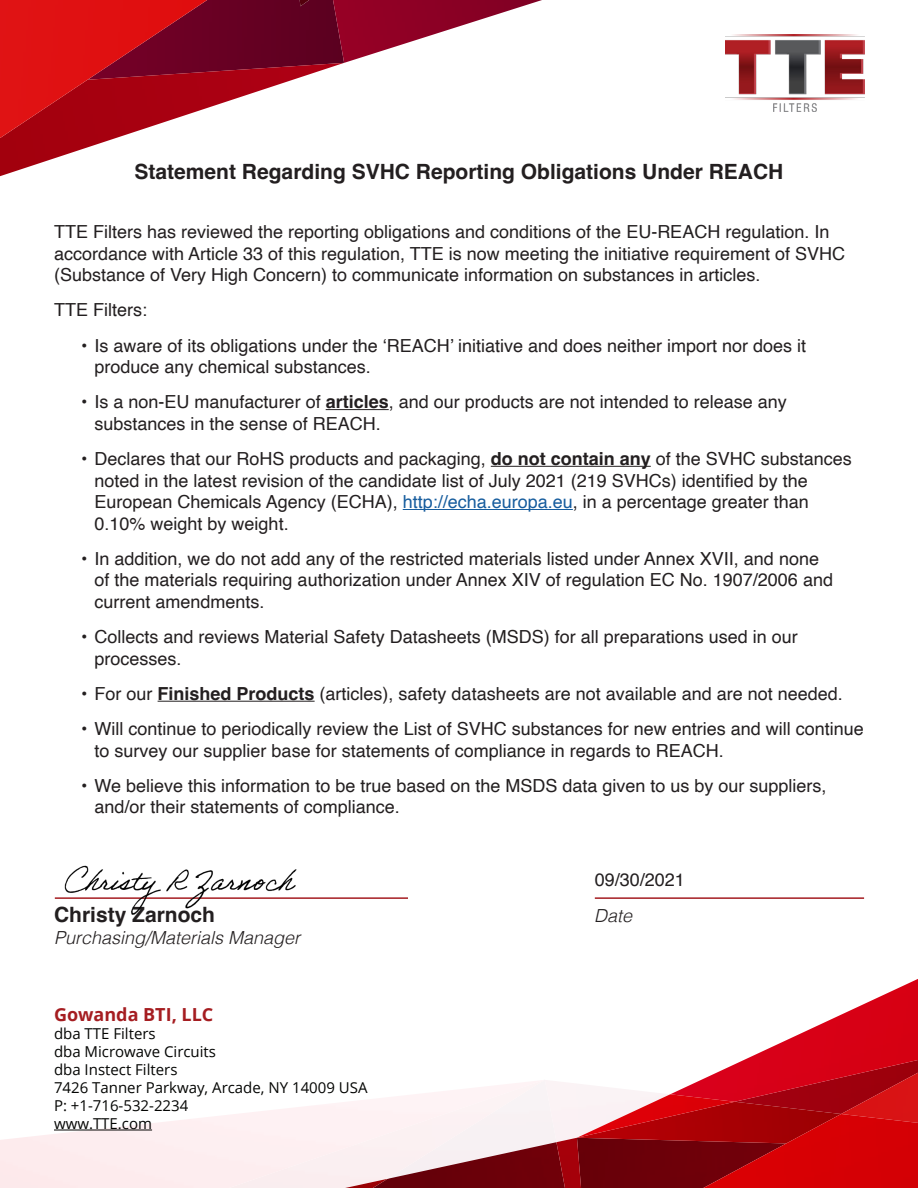
<style>
.page{position:relative;width:918px;height:1188px;background:#fff}
.page>*{position:absolute;margin:0;border:0;box-sizing:border-box;transform-origin:0 0}
.t1{font:700 21px "Helvetica";color:#231f20}
.t2{font:18px/21.6px "Helvetica";color:#231f20}
.t3{font:italic 300 18px "Helvetica";color:#231f20}
.t4{font:700 18px "Open Sans";color:#a51d21}
.t5{font:15px/18px "Open Sans";color:#040503}
.s1{font-weight:700}
.s2{color:#175d9e}
</style>
<div class="page">
<img style="left:726px;top:35px;width:138px;height:77px">
<div style="left:208px;top:0;width:125px;height:63px;background:#630022"></div>
<svg style="left:300px;top:0;width:10px;height:6px"></svg>
<img style="left:0;top:63px;width:344px;height:113px">
<img style="left:333px;top:0;width:209px;height:63px">
<img style="left:0;top:0;width:208px;height:138px">
<img style="left:671px;top:979px;width:247px;height:123px">
<img style="left:841px;top:1072px;width:77px;height:42px">
<img style="left:545px;top:1142px;width:11px;height:46px">
<img style="left:0;top:1080px;width:545px;height:108px">
<div style="left:581px;top:1143px;width:121px;height:45px;background:#6b0009"></div>
<img style="left:581px;top:1102px;width:260px;height:41px">
<img style="left:577px;top:1094px;width:158px;height:44px">
<img style="left:556px;top:1138px;width:25px;height:50px">
<img style="left:702px;top:1114px;width:216px;height:74px">
<hr style="left:54px;top:1130px;width:98px;height:1px;background:#040503">
<hr style="left:326px;top:409px;width:63px;height:1px;background:#231f20">
<hr style="left:491px;top:466px;width:160px;height:1px;background:#231f20">
<hr style="left:403px;top:509px;width:170px;height:1px;background:#175d9e">
<hr style="left:158px;top:701px;width:157px;height:1px;background:#231f20">
<hr style="left:595px;top:897px;width:269px;height:2px;background:#a51d21">
<hr style="left:55px;top:897px;width:353px;height:2px;background:#a51d21">
<img style="left:63px;top:865px;width:236px;height:50px">
<p class="t1" style="left:135px;top:159px;width:650px">Statement Regarding SVHC Reporting Obligations Under REACH</p>
<p class="t2" style="left:54px;top:222px;width:793px">TTE Filters has reviewed the reporting obligations and conditions of the EU-REACH regulation. In accordance with Article 33 of this regulation, TTE is now meeting the initiative requirement of SVHC (Substance of Very High Concern) to communicate information on substances in articles.</p>
<p class="t2" style="left:54px;top:300px;width:95px">TTE Filters:</p>
<p class="t2" style="left:95px;top:335px;width:713px;text-indent:-14px">• Is aware of its obligations under the ‘REACH’ initiative and does neither import nor does it produce any chemical substances.</p>
<p class="t2" style="left:95px;top:392px;width:694px;text-indent:-14px">• Is a non-EU manufacturer of <span class="s1">articles</span>, and our products are not intended to release any substances in the sense of REACH.</p>
<p class="t2" style="left:95px;top:448px;width:759px;text-indent:-14px">• Declares that our RoHS products and packaging, <span class="s1">do not contain any</span> of the SVHC substances noted in the latest revision of the candidate list of July 2021 (219 SVHCs) identified by the European Chemicals Agency (ECHA), <span class="s2">http://echa.europa.eu</span>, in a percentage greater than 0.10% weight by weight.</p>
<p class="t2" style="left:95px;top:548px;width:740px;text-indent:-14px">• In addition, we do not add any of the restricted materials listed under Annex XVII, and none of the materials requiring authorization under Annex XIV of regulation EC No. 1907/2006 and current amendments.</p>
<p class="t2" style="left:95px;top:627px;width:705px;text-indent:-14px">• Collects and reviews Material Safety Datasheets (MSDS) for all preparations used in our processes.</p>
<p class="t2" style="left:81px;top:683px;width:763px">• For our <span class="s1">Finished Products</span> (articles), safety datasheets are not available and are not needed.</p>
<p class="t2" style="left:95px;top:718px;width:771px;text-indent:-14px">• Will continue to periodically review the List of SVHC substances for new entries and will continue to survey our supplier base for statements of compliance in regards to REACH.</p>
<p class="t2" style="left:95px;top:775px;width:734px;text-indent:-14px">• We believe this information to be true based on the MSDS data given to us by our suppliers, and/or their statements of compliance.</p>
<p class="t2" style="left:595px;top:870px;width:92px">09/30/2021</p>
<p class="t1" style="left:54px;top:902px;width:163px">Christy Zarnoch</p>
<p class="t3" style="left:594px;top:900px;width:40px">Date</p>
<p class="t3" style="left:54px;top:922px;width:248px">Purchasing/Materials Manager</p>
<p class="t4" style="left:54px;top:1002px;width:161px">Gowanda BTI, LLC</p>
<p class="t5" style="left:54px;top:1024px;width:315px">dba TTE Filters<br>dba Microwave Circuits<br>dba Instect Filters<br>7426 Tanner Parkway, Arcade, NY 14009 USA<br>P: +1-716-532-2234<br>www.TTE.com</p>
</div>
